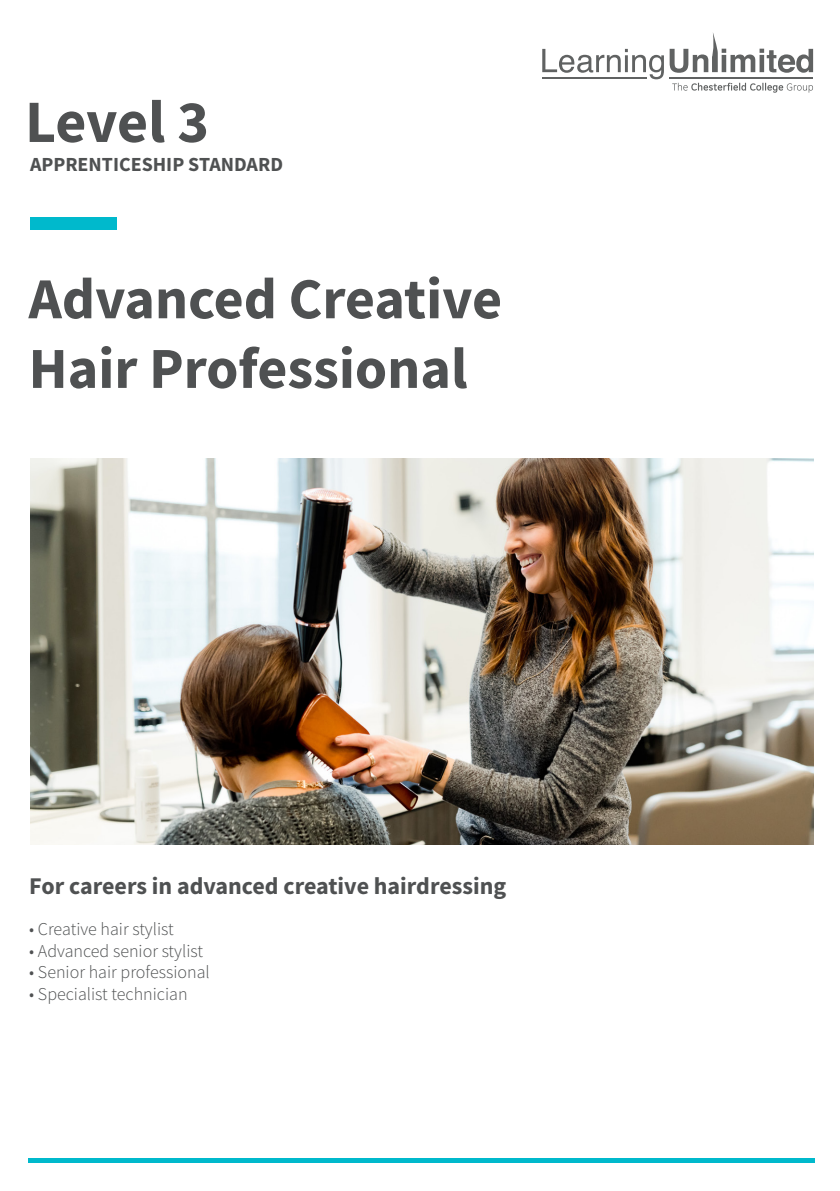
<style>
.page{position:relative;width:840px;height:1191px;background:#fff}
.page>*{position:absolute;margin:0;border:0;box-sizing:border-box;transform-origin:0 0}
.t1{font:700 60px "Source Sans Pro";letter-spacing:-.005em;color:#4f5152}
.t2{font:700 58px/69.6px "Source Sans Pro";color:#4f5152}
.t3{font:700 24px "Source Sans Pro";color:#4f5152}
.t4{font:700 20px "Source Sans Pro";color:#4f5152}
.t5{font:300 18px "Source Sans Pro";color:#4f5152}
</style>
<div class="page">
<img style="left:30px;top:458px;width:782px;height:386px">
<div style="left:29px;top:1157px;width:785px;height:5px;background:#00b9cc"></div>
<svg style="left:542px;top:49px;width:121px;height:30px"></svg>
<svg style="left:669px;top:33px;width:143px;height:40px"></svg>
<hr style="left:541px;top:77px;width:104px;height:1px;background:#606262">
<hr style="left:669px;top:77px;width:143px;height:1px;background:#606262">
<svg style="left:672px;top:83px;width:140px;height:10px"></svg>
<div style="left:30px;top:217px;width:86px;height:12px;background:#00b9cc"></div>
<p class="t1" style="left:25px;top:81px;width:185px">Level 3</p>
<p class="t4" style="left:30px;top:151px;width:254px">APPRENTICESHIP STANDARD</p>
<p class="t2" style="left:29px;top:263px;width:475px">Advanced Creative<br>Hair Professional</p>
<p class="t3" style="left:29px;top:870px;width:478px">For careers in advanced creative hairdressing</p>
<p class="t5" style="left:29px;top:918px;width:146px">• Creative hair stylist</p>
<p class="t5" style="left:29px;top:939px;width:175px">• Advanced senior stylist</p>
<p class="t5" style="left:29px;top:961px;width:182px">• Senior hair professional</p>
<p class="t5" style="left:29px;top:983px;width:160px">• Specialist technician</p>
</div>
